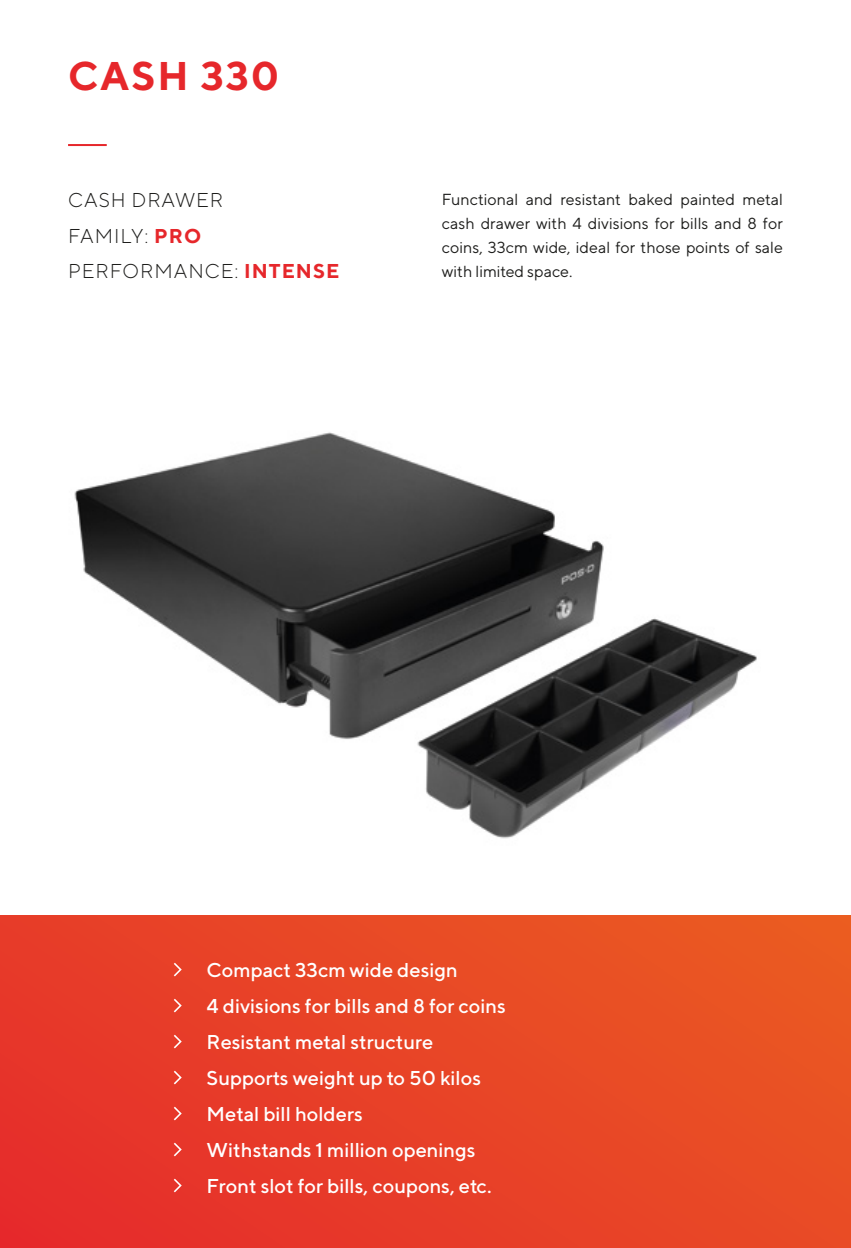
<style>
.page{position:relative;width:851px;height:1248px;background:#fff}
.page>*{position:absolute;margin:0;border:0;box-sizing:border-box;transform-origin:0 0}
.t1{font:700 40px "TT Norms";letter-spacing:.05em;color:#e6272b}
.t2{font:500 20px/36px "TT Norms";color:#fff}
.t3{font:300 20px/35.2px "TT Norms";letter-spacing:.05em;color:#1d1d1b}
.t4{font:16px/24px "TT Norms";color:#1d1d1b;text-align:justify}
.s1{font-weight:700;color:#e6272b}
</style>
<div class="page">
<img style="left:74px;top:432px;width:683px;height:407px">
<hr style="left:68px;top:144px;width:39px;height:2px;background:#e6272b">
<div style="left:0;top:915px;width:850px;height:332px;background:linear-gradient(to right,#e6332a,#ea5423)"></div>
<svg style="left:174px;top:962px;width:8px;height:14px"></svg>
<svg style="left:174px;top:1106px;width:8px;height:14px"></svg>
<svg style="left:174px;top:1178px;width:8px;height:14px"></svg>
<svg style="left:174px;top:1142px;width:8px;height:14px"></svg>
<svg style="left:174px;top:1070px;width:8px;height:14px"></svg>
<svg style="left:174px;top:1034px;width:8px;height:14px"></svg>
<svg style="left:174px;top:998px;width:8px;height:14px"></svg>
<h1 class="t1" style="left:68px;top:51px;width:213px">CASH 330</h1>
<p class="t3" style="left:68px;top:182px;width:273px">CASH DRAWER<br>FAMILY: <span class="s1">PRO<br></span>PERFORMANCE: <span class="s1">INTENSE</span></p>
<p class="t4" style="left:442px;top:187px;width:342px">Functional and resistant baked painted metal cash drawer with 4 divisions for bills and 8 for coins, 33cm wide, ideal for those points of sale with limited space.</p>
<p class="t2" style="left:207px;top:951px;width:300px">Compact 33cm wide design<br>4 divisions for bills and 8 for coins<br>Resistant metal structure<br>Supports weight up to 50 kilos<br>Metal bill holders<br>Withstands 1 million openings<br>Front slot for bills, coupons, etc.</p>
</div>
